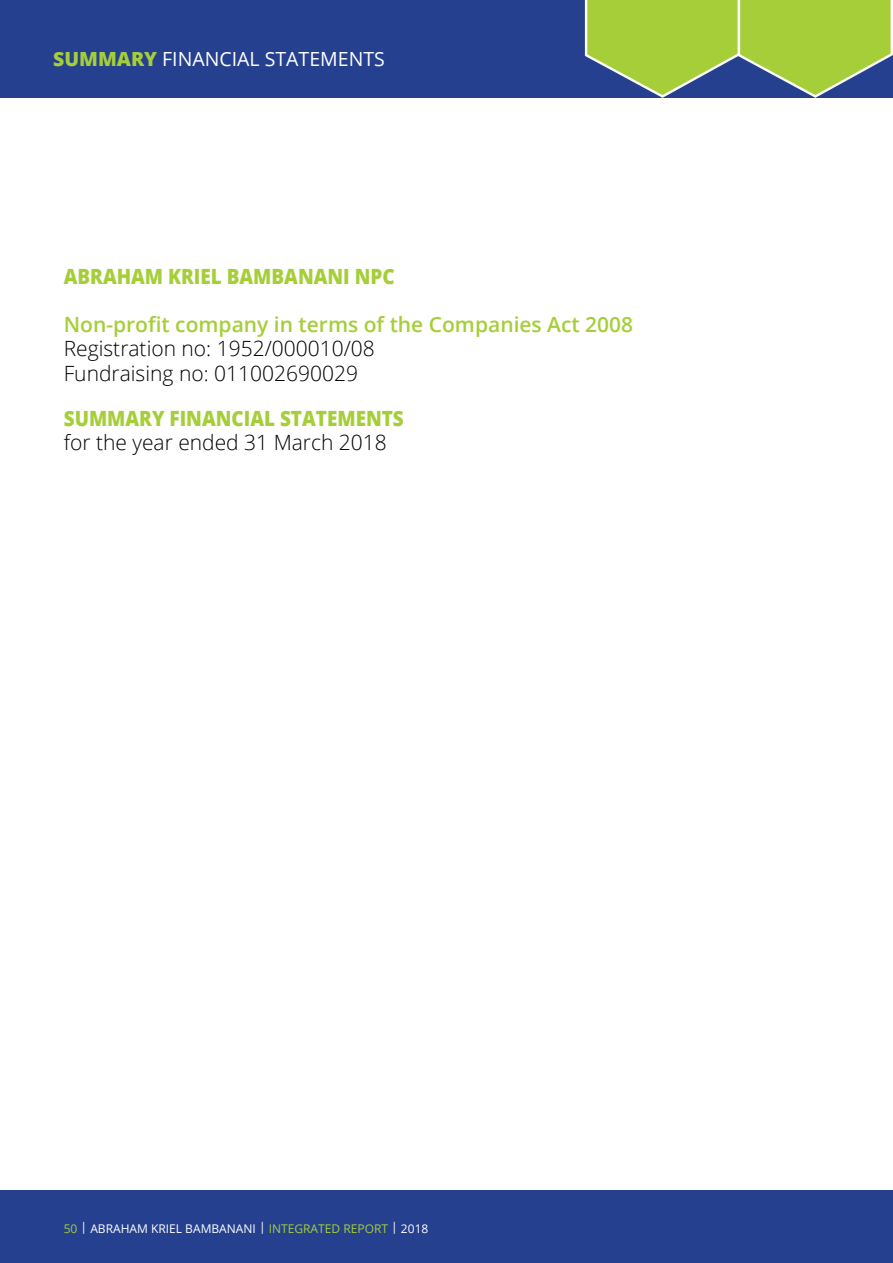
<style>
.page{position:relative;width:893px;height:1263px;background:#fff}
.page>*{position:absolute;margin:0;border:0;box-sizing:border-box;transform-origin:0 0}
.t1{font:300 21px/24.2px "Open Sans";color:#000}
.t2{font:800 21px "Open Sans";color:#a6ce39;scale:.9 1}
.t3{font:600 21px "Open Sans";color:#a6ce39}
.t4{font:19.5px "Open Sans";color:#fff}
.t5{font:800 19.5px "Open Sans";color:#a6ce39}
.t6{font:12px "Open Sans";color:#fff}
.s1{font-weight:800;color:#a6ce39}
.s2{color:#a6ce39}
</style>
<div class="page">
<div style="left:0;top:1191px;width:893px;height:72px;background:#25408f"></div>
<div style="left:0;top:0;width:893px;height:98px;background:#25408f"></div>
<svg style="left:584px;top:0;width:309px;height:98px"></svg>
<p class="t5" style="left:53px;top:44px;width:17px">SUMM</p>
<p class="t4" style="left:117px;top:45px;width:269px"><span class="s1">ARY</span> FINANCIAL STATEMENTS</p>
<p class="t2" style="left:64px;top:260px;width:367px">ABRAHAM KRIEL BAMBANANI NPC</p>
<p class="t3" style="left:64px;top:310px;width:571px">Non-profit company in terms of the Companies Act 2008</p>
<p class="t1" style="left:64px;top:336px;width:313px">Registration no: 1952/000010/08<br>Fundraising no: 011002690029</p>
<p class="t2" style="left:64px;top:402px;width:18px">SUMM</p>
<p class="t2" style="left:126px;top:402px;width:309px">ARY FINANCIAL STATEMENTS</p>
<p class="t1" style="left:64px;top:430px;width:325px">for the year ended 31 March 2018</p>
<p class="t6" style="left:64px;top:1220px;width:366px"><span class="s2">50</span> | ABRAHAM KRIEL BAMBANANI | <span class="s2">INTEGRATED REPORT</span> | 2018</p>
</div>
